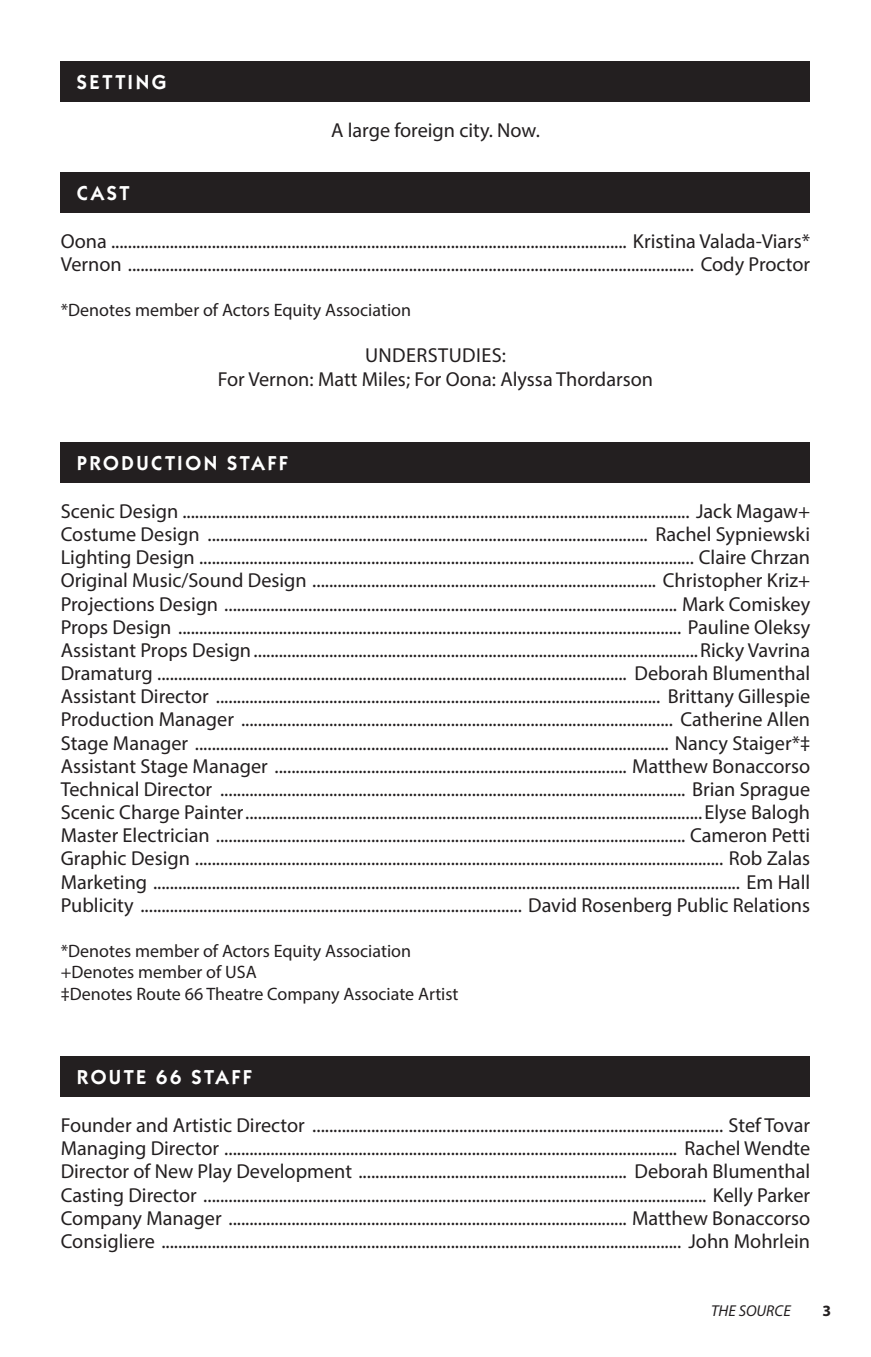
<style>
.page{position:relative;width:871px;height:1357px;background:#fff}
.page>*{position:absolute;margin:0;border:0;box-sizing:border-box;transform-origin:0 0}
.t1{font:20.25px "Myriad Pro";color:#231f20}
.t2{font:600 20.25px "Itc Kabel";letter-spacing:.125em;color:#fff}
.t3{font:20.25px "Myriad Pro";letter-spacing:.02em;color:#231f20}
.t4{font:18px "Myriad Pro";color:#231f20}
.t5{font:italic 15.75px "Myriad Pro";color:#231f20}
.t6{font:700 15.75px "Myriad Pro";color:#231f20}
</style>
<div class="page">
<div style="left:61px;top:61px;width:749px;height:40px;background:#231f20"></div>
<div style="left:61px;top:172px;width:749px;height:41px;background:#231f20"></div>
<div style="left:61px;top:1056px;width:749px;height:40px;background:#231f20"></div>
<div style="left:61px;top:442px;width:749px;height:40px;background:#231f20"></div>
<p class="t2" style="left:77px;top:70px;width:91px">SETTING</p>
<p class="t2" style="left:77px;top:181px;width:54px">CAST</p>
<p class="t1" style="left:331px;top:117px;width:210px">A large foreign city. Now.</p>
<p class="t1" style="left:61px;top:229px;width:751px">Oona ........................................................................................................................... Kristina Valada-Viars*</p>
<p class="t1" style="left:61px;top:252px;width:751px">Vernon ....................................................................................................................................... Cody Proctor</p>
<p class="t4" style="left:61px;top:299px;width:352px">*Denotes member of Actors Equity Association</p>
<p class="t3" style="left:365px;top:343px;width:143px">UNDERSTUDIES:</p>
<p class="t1" style="left:218px;top:366px;width:437px">For Vernon: Matt Miles; For Oona: Alyssa Thordarson</p>
<p class="t2" style="left:77px;top:451px;width:212px">PRODUCTION STAFF</p>
<p class="t1" style="left:61px;top:498px;width:751px">Scenic Design ......................................................................................................................... Jack Magaw+</p>
<p class="t1" style="left:61px;top:522px;width:751px">Costume Design ......................................................................................................... Rachel Sypniewski</p>
<p class="t1" style="left:61px;top:545px;width:751px">Lighting Design ...................................................................................................................... Claire Chrzan</p>
<p class="t1" style="left:61px;top:568px;width:751px">Original Music/Sound Design .................................................................................. Christopher Kriz+</p>
<p class="t1" style="left:61px;top:591px;width:751px">Projections Design ............................................................................................................ Mark Comiskey</p>
<p class="t1" style="left:61px;top:614px;width:751px">Props Design ........................................................................................................................ Pauline Oleksy</p>
<p class="t1" style="left:61px;top:637px;width:751px">Assistant Props Design..........................................................................................................Ricky Vavrina</p>
<p class="t1" style="left:61px;top:661px;width:751px">Dramaturg ................................................................................................................ Deborah Blumenthal</p>
<p class="t1" style="left:61px;top:684px;width:751px">Assistant Director .......................................................................................................... Brittany Gillespie</p>
<p class="t1" style="left:61px;top:707px;width:751px">Production Manager ....................................................................................................... Catherine Allen</p>
<p class="t1" style="left:61px;top:730px;width:751px">Stage Manager ................................................................................................................. Nancy Staiger*‡</p>
<p class="t1" style="left:61px;top:753px;width:751px">Assistant Stage Manager .................................................................................... Matthew Bonaccorso</p>
<p class="t1" style="left:61px;top:777px;width:751px">Technical Director ............................................................................................................... Brian Sprague</p>
<p class="t1" style="left:61px;top:800px;width:751px">Scenic Charge Painter.............................................................................................................Elyse Balogh</p>
<p class="t1" style="left:61px;top:823px;width:751px">Master Electrician ................................................................................................................ Cameron Petti</p>
<p class="t1" style="left:61px;top:846px;width:751px">Graphic Design .............................................................................................................................. Rob Zalas</p>
<p class="t1" style="left:61px;top:869px;width:751px">Marketing ............................................................................................................................................ Em Hall</p>
<p class="t1" style="left:61px;top:892px;width:751px">Publicity ........................................................................................... David Rosenberg Public Relations</p>
<p class="t4" style="left:61px;top:939px;width:352px">*Denotes member of Actors Equity Association</p>
<p class="t4" style="left:61px;top:961px;width:197px">+Denotes member of USA</p>
<p class="t4" style="left:61px;top:983px;width:399px">‡Denotes Route 66 Theatre Company Associate Artist</p>
<p class="t2" style="left:77px;top:1065px;width:176px">ROUTE 66 STAFF</p>
<p class="t1" style="left:61px;top:1113px;width:751px">Founder and Artistic Director .................................................................................................. Stef Tovar</p>
<p class="t1" style="left:61px;top:1136px;width:751px">Managing Director ............................................................................................................ Rachel Wendte</p>
<p class="t1" style="left:61px;top:1159px;width:751px">Director of New Play Development ................................................................ Deborah Blumenthal</p>
<p class="t1" style="left:61px;top:1182px;width:751px">Casting Director ........................................................................................................................ Kelly Parker</p>
<p class="t1" style="left:61px;top:1205px;width:751px">Company Manager ............................................................................................... Matthew Bonaccorso</p>
<p class="t1" style="left:61px;top:1228px;width:751px">Consigliere ............................................................................................................................ John Mohrlein</p>
<p class="t5" style="left:711px;top:1301px;width:81px">THE SOURCE</p>
<p class="t6" style="left:822px;top:1301px;width:10px">3</p>
</div>
